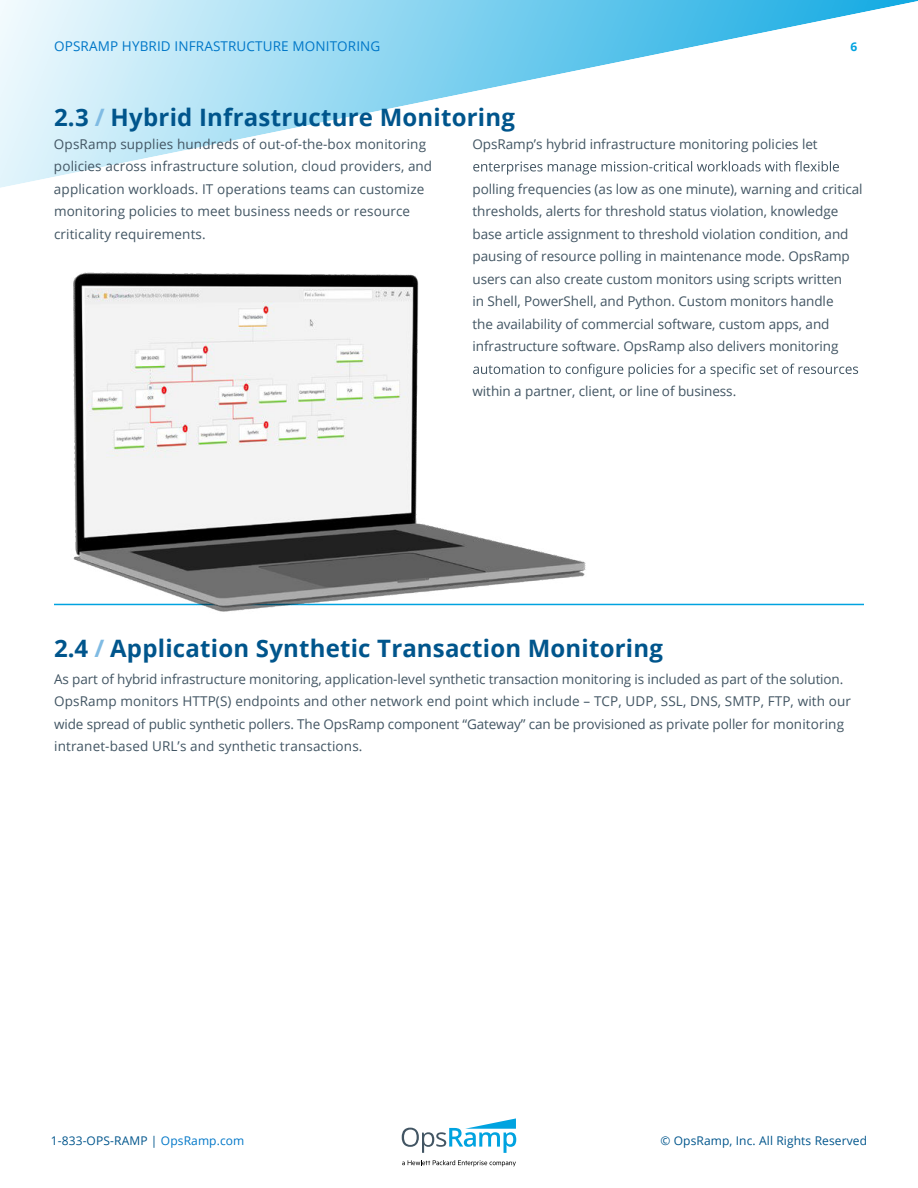
<style>
.page{position:relative;width:918px;height:1188px;background:#fff}
.page>*{position:absolute;margin:0;border:0;box-sizing:border-box;transform-origin:0 0}
.t1{font:700 24px "Open Sans";letter-spacing:.01em;color:#00558c}
.t2{font:13.5px/22.5px "Open Sans";letter-spacing:-.005em;color:#425563}
.t3{font:13.5px "Open Sans";letter-spacing:.01em;color:#0077c8}
.t4{font:12px "Open Sans";letter-spacing:.01em;color:#00558c}
.t5{font:700 12px "Open Sans";color:#00a3e0}
.s1{color:#80bbe3}
.s2{color:#0077c8}
</style>
<div class="page">
<svg style="left:0;top:0;width:918px;height:170px"></svg>
<hr style="left:54px;top:604px;width:810px;height:1px;background:#00a3e0">
<svg style="left:473px;top:161px;width:123px;height:9px"></svg>
<svg style="left:602px;top:161px;width:237px;height:11px"></svg>
<svg style="left:617px;top:366px;width:6px;height:8px"></svg>
<svg style="left:629px;top:364px;width:229px;height:13px"></svg>
<img style="left:0;top:170px;width:617px;height:442px">
<svg style="left:402px;top:1118px;width:114px;height:35px"></svg>
<svg style="left:402px;top:1160px;width:114px;height:6px"></svg>
<p class="t3" style="left:54px;top:41px;width:328px">OPSRAMP HYBRID INFRASTRUCTURE MONITORING</p>
<p class="t5" style="left:850px;top:42px;width:8px">6</p>
<h1 class="t1" style="left:54px;top:108px;width:463px">2.3 <span class="s1">/</span> Hybrid Infrastructure Monitoring</h1>
<p class="t2" style="left:54px;top:134px;width:380px">OpsRamp supplies hundreds of out-of-the-box monitoring policies across infrastructure solution, cloud providers, and application workloads. IT operations teams can customize monitoring policies to meet business needs or resource criticality requirements.</p>
<p class="t2" style="left:473px;top:134px;width:347px">OpsRamp’s hybrid infrastructure monitoring policies let</p>
<p class="t2" style="left:472px;top:179px;width:392px">polling frequencies (as low as one minute), warning and critical thresholds, alerts for threshold status violation, knowledge base article assignment to threshold violation condition, and pausing of resource polling in maintenance mode. OpsRamp users can also create custom monitors using scripts written<br>in Shell, PowerShell, and Python. Custom monitors handle<br>the availability of commercial software, custom apps, and infrastructure software. OpsRamp also delivers monitoring</p>
<p class="t2" style="left:472px;top:382px;width:265px">within a partner, client, or line of business.</p>
<h1 class="t1" style="left:54px;top:638px;width:611px">2.4 <span class="s1">/</span> Application Synthetic Transaction Monitoring</h1>
<p class="t2" style="left:54px;top:669px;width:799px">As part of hybrid infrastructure monitoring, application-level synthetic transaction monitoring is included as part of the solution.<br>OpsRamp monitors HTTP(S) endpoints and other network end point which include – TCP, UDP, SSL, DNS, SMTP, FTP, with our wide spread of public synthetic pollers. The OpsRamp component “Gateway” can be provisioned as private poller for monitoring intranet-based URL’s and synthetic transactions.</p>
<p class="t4" style="left:51px;top:1135px;width:195px">1-833-OPS-RAMP | <span class="s2">OpsRamp.com</span></p>
<p class="t4" style="left:660px;top:1135px;width:208px">© OpsRamp, Inc. All Rights Reserved</p>
</div>
